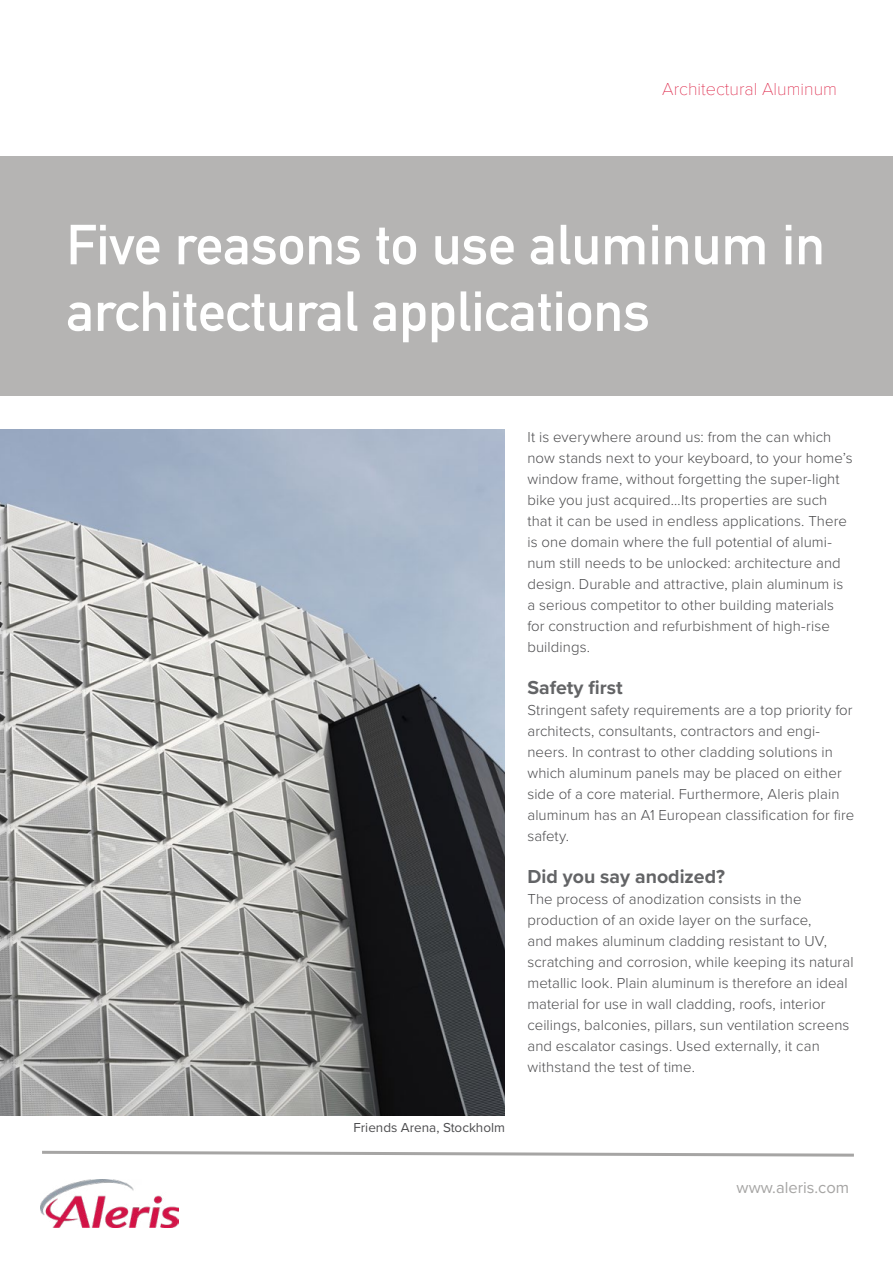
<style>
.page{position:relative;width:893px;height:1263px;background:#fff}
.page>*{position:absolute;margin:0;border:0;box-sizing:border-box;transform-origin:0 0}
.t1{font:700 55.5px/66.6px "DIN Alternate";color:#fff}
.t2{font:700 19.5px "Proxima Nova";color:#636466}
.t3{font:100 18px "Proxima Nova T";color:#dd2648}
.t4{font:16.5px "Proxima Nova";color:#a6a5a4}
.t5{font:300 15px/21px "Proxima Nova";letter-spacing:.005em;color:#4d4d4f}
.t6{font:13.5px "Proxima Nova";color:#4d4d4f}
</style>
<div class="page">
<svg style="left:42px;top:1150px;width:812px;height:7px"></svg>
<img style="left:41px;top:1180px;width:138px;height:47px">
<div style="left:0;top:156px;width:893px;height:240px;background:#b5b4b3"></div>
<img style="left:0;top:430px;width:504px;height:686px">
<p class="t3" style="left:662px;top:76px;width:176px">Architectural Aluminum</p>
<h1 class="t1" style="left:66px;top:208px;width:760px">Five reasons to use aluminum in architectural applications</h1>
<p class="t6" style="left:353px;top:1117px;width:153px">Friends Arena, Stockholm</p>
<p class="t5" style="left:527px;top:425px;width:327px">It is everywhere around us: from the can which now stands next to your keyboard, to your home’s window frame, without forgetting the super-light bike you just acquired…Its properties are such that it can be used in endless applications. There is one domain where the full potential of alumi&shy;num still needs to be unlocked: architecture and design. Durable and attractive, plain aluminum is a serious competitor to other building materials for construction and refurbishment of high-rise buildings.</p>
<h2 class="t2" style="left:527px;top:673px;width:97px">Safety first</h2>
<p class="t5" style="left:527px;top:698px;width:328px">Stringent safety requirements are a top priority for architects, consultants, contractors and engi&shy;neers. In contrast to other cladding solutions in which aluminum panels may be placed on either side of a core material. Furthermore, Aleris plain aluminum has an A1 European classification for fire safety.</p>
<h2 class="t2" style="left:527px;top:862px;width:199px">Did you say anodized?</h2>
<p class="t5" style="left:527px;top:887px;width:328px">The process of anodization consists in the production of an oxide layer on the surface,<br>and makes aluminum cladding resistant to UV, scratching and corrosion, while keeping its natural metallic look. Plain aluminum is therefore an ideal material for use in wall cladding, roofs, interior ceilings, balconies, pillars, sun ventilation screens and escalator casings. Used externally, it can withstand the test of time.</p>
<p class="t4" style="left:737px;top:1175px;width:114px">www.aleris.com</p>
</div>
